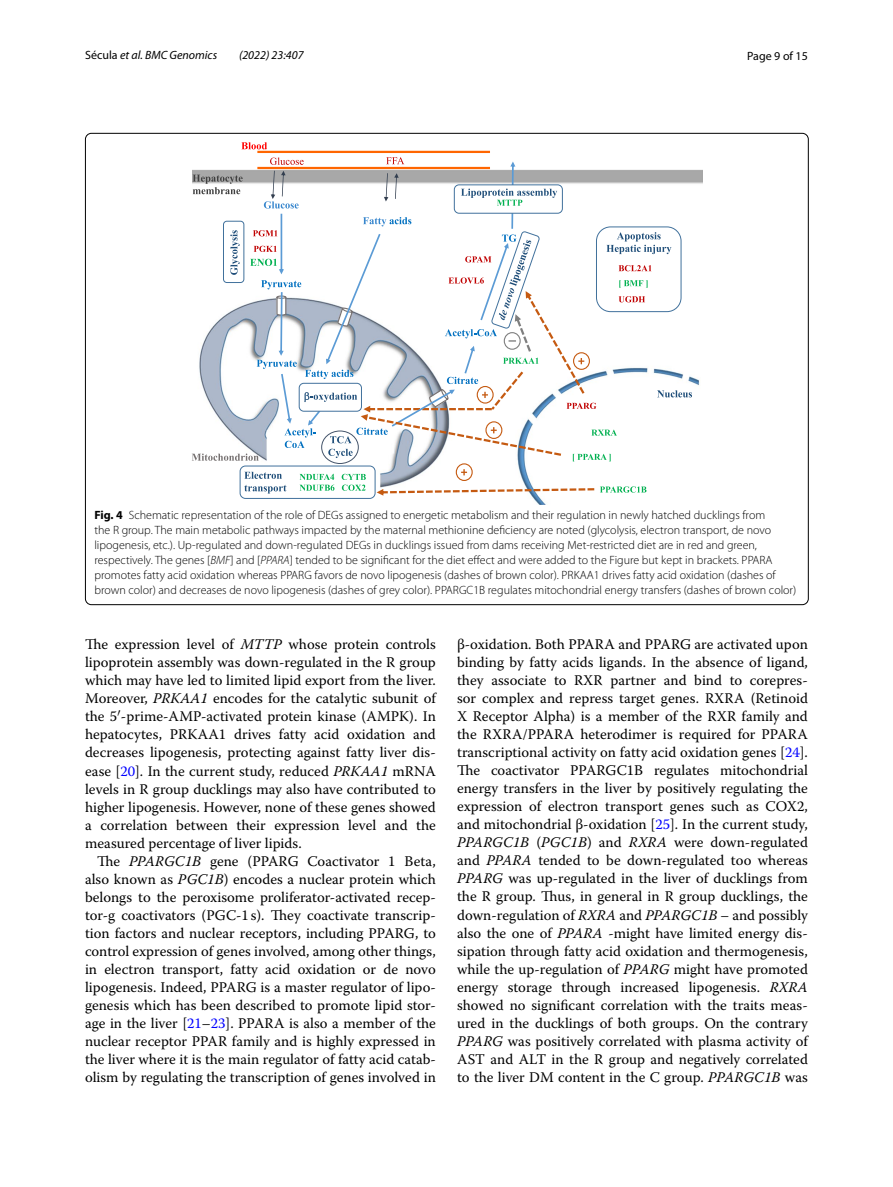
<style>
.page{position:relative;width:893px;height:1187px;background:#fff}
.page>*{position:absolute;margin:0;border:0;box-sizing:border-box;transform-origin:0 0}
.t1{font:14.7px/18px "Warnock Pro";color:#000;text-align:justify}
.t2{font:300 12px/15px "Myriad Pro";color:#000}
.t3{font:italic 12px "Myriad Pro";color:#000}
.t4{font:12px "Myriad Pro";color:#000}
.s1{font-style:normal}
.s2{font-weight:700}
.s3{font-style:italic}
.s4{color:#00f}
</style>
<div class="page">
<img style="left:239px;top:170px;width:463px;height:334px">
<svg style="left:600px;top:486px;width:46px;height:6px"></svg>
<svg style="left:241px;top:142px;width:26px;height:7px"></svg>
<svg style="left:377px;top:488px;width:217px;height:7px"></svg>
<svg style="left:322px;top:431px;width:36px;height:32px"></svg>
<div style="left:321px;top:430px;width:38px;height:34px;border:1px solid #44546a;border-radius:50%"></div>
<svg style="left:461px;top:469px;width:6px;height:6px"></svg>
<div style="left:456px;top:463px;width:17px;height:18px;border:1px solid #c55a11;border-radius:50%"></div>
<div style="left:240px;top:466px;width:135px;height:32px;background:#fff;border-radius:5px"></div>
<div style="left:240px;top:465px;width:135px;height:34px;border:1px solid #41719c;border-radius:5px"></div>
<svg style="left:244px;top:472px;width:42px;height:21px"></svg>
<svg style="left:300px;top:474px;width:66px;height:17px"></svg>
<hr style="left:257px;top:151px;width:233px;height:2px;background:#f60">
<svg style="left:192px;top:157px;width:500px;height:304px"></svg>
<div style="left:485px;top:421px;width:17px;height:18px;border:1px solid #c55a11;border-radius:50%"></div>
<p class="t3" style="left:85px;top:48px;width:134px"><span class="s1">Sécula</span> et al. BMC Genomics</p>
<p class="t3" style="left:239px;top:48px;width:66px">(2022) 23:407</p>
<p class="t4" style="left:747px;top:48px;width:62px">Page 9 of 15</p>
<p class="t2" style="left:94px;top:508px;width:703px"><span class="s2">Fig. 4</span> Schematic representation of the role of DEGs assigned to energetic metabolism and their regulation in newly hatched ducklings from<br>the R group. The main metabolic pathways impacted by the maternal methionine deficiency are noted (glycolysis, electron transport, de novo lipogenesis, etc.). Up-regulated and down-regulated DEGs in ducklings issued from dams receiving Met-restricted diet are in red and green, respectively. The genes [<span class="s3">BMF</span>] and [<span class="s3">PPARA</span>] tended to be significant for the diet effect and were added to the Figure but kept in brackets. PPARA promotes fatty acid oxidation whereas PPARG favors de novo lipogenesis (dashes of brown color). PRKAA1 drives fatty acid oxidation (dashes of brown color) and decreases de novo lipogenesis (dashes of grey color). PPARGC1B regulates mitochondrial energy transfers (dashes of brown color)</p>
<p class="t1" style="left:85px;top:635px;width:352px">The expression level of <span class="s3">MTTP</span> whose protein controls lipoprotein assembly was down-regulated in the R group which may have led to limited lipid export from the liver.<br>Moreover, <span class="s3">PRKAA1</span> encodes for the catalytic subunit of the 5 -prime-AMP-activated protein kinase (AMPK). In hepatocytes, PRKAA1 drives fatty acid oxidation and decreases lipogenesis, protecting against fatty liver dis&shy;ease [<span class="s4">20</span>]. In the current study, reduced <span class="s3">PRKAA1</span> mRNA levels in R group ducklings may also have contributed to higher lipogenesis. However, none of these genes showed a correlation between their expression level and the measured percentage of liver lipids.</p>
<p class="t1" style="left:85px;top:851px;width:352px;text-indent:12px">The <span class="s3">PPARGC1B</span> gene (PPARG Coactivator 1 Beta, also known as <span class="s3">PGC1B</span>) encodes a nuclear protein which belongs to the peroxisome proliferator-activated recep&shy;tor-g coactivators (PGC-1s). They coactivate transcrip&shy;tion factors and nuclear receptors, including PPARG, to control expression of genes involved, among other things, in electron transport, fatty acid oxidation or de novo lipogenesis. Indeed, PPARG is a master regulator of lipo&shy;genesis which has been described to promote lipid stor&shy;age in the liver [<span class="s4">21</span>–<span class="s4">23</span>]. PPARA is also a member of the nuclear receptor PPAR family and is highly expressed in the liver where it is the main regulator of fatty acid catab&shy;olism by regulating the transcription of genes involved in</p>
<p class="t1" style="left:457px;top:635px;width:352px">β-oxidation. Both PPARA and PPARG are activated upon binding by fatty acids ligands. In the absence of ligand, they associate to RXR partner and bind to corepres&shy;sor complex and repress target genes. RXRA (Retinoid X Receptor Alpha) is a member of the RXR family and the RXRA/PPARA heterodimer is required for PPARA transcriptional activity on fatty acid oxidation genes [<span class="s4">24</span>].<br>The coactivator PPARGC1B regulates mitochondrial energy transfers in the liver by positively regulating the expression of electron transport genes such as COX2, and mitochondrial β-oxidation [<span class="s4">25</span>]. In the current study, <span class="s3">PPARGC1B</span> (<span class="s3">PGC1B</span>) and <span class="s3">RXRA</span> were down-regulated and <span class="s3">PPARA</span> tended to be down-regulated too whereas <span class="s3">PPARG</span> was up-regulated in the liver of ducklings from the R group. Thus, in general in R group ducklings, the down-regulation of <span class="s3">RXRA</span> and <span class="s3">PPARGC1B –</span> and possibly also the one of <span class="s3">PPARA</span> -might have limited energy dis&shy;sipation through fatty acid oxidation and thermogenesis, while the up-regulation of <span class="s3">PPARG</span> might have promoted energy storage through increased lipogenesis. <span class="s3">RXRA </span>showed no significant correlation with the traits meas&shy;ured in the ducklings of both groups. On the contrary <span class="s3">PPARG</span> was positively correlated with plasma activity of AST and ALT in the R group and negatively correlated to the liver DM content in the C group. <span class="s3">PPARGC1B</span> was</p>
</div>
